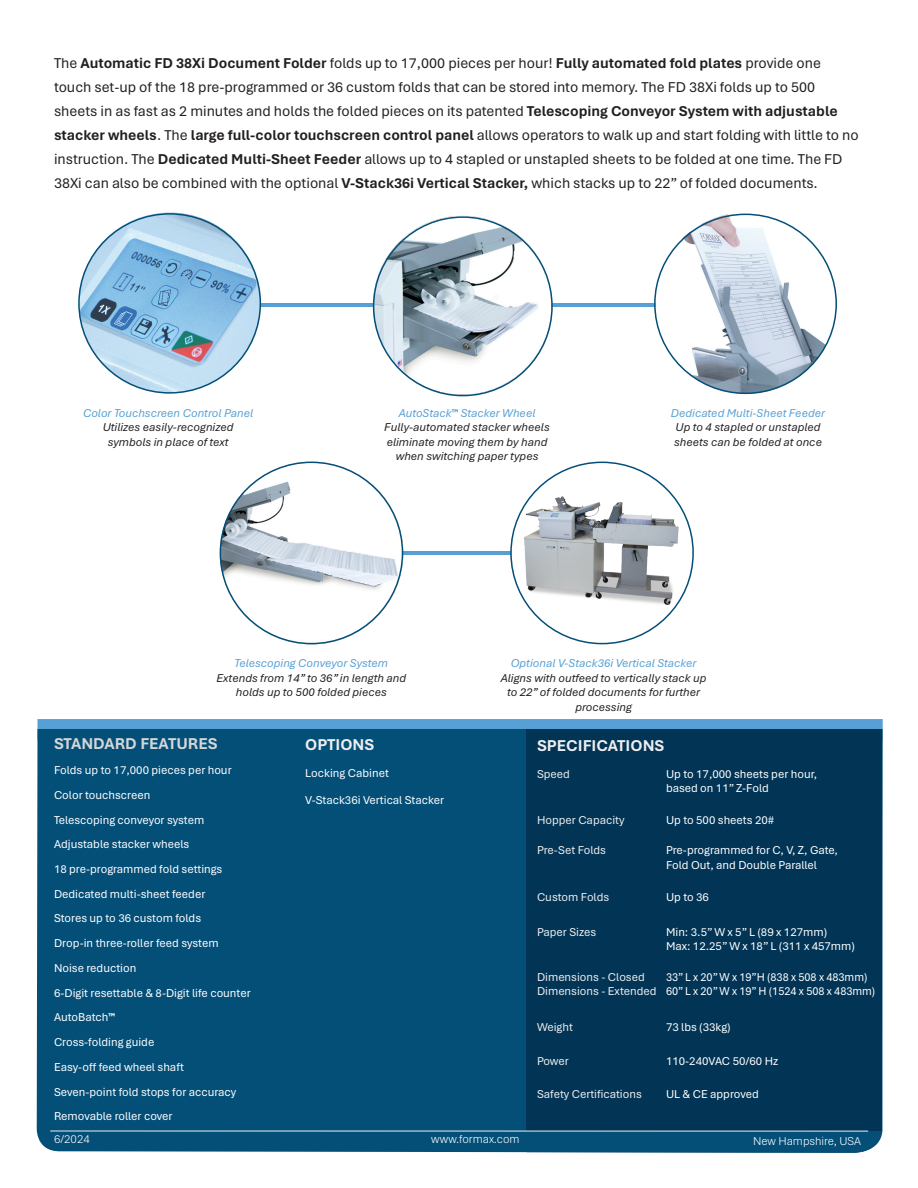
<style>
.page{position:relative;width:918px;height:1188px;background:#fff}
.page>*{position:absolute;margin:0;border:0;box-sizing:border-box;transform-origin:0 0}
.t1{font:700 16.5px "Aptos";color:#eeeeef}
.t2{font:700 16.5px "Aptos";color:#d5d6d8}
.t3{font:15px/24px "Aptos";color:#231f20}
.t4{font:12px "Aptos";color:#fff}
.t5{font:italic 12px/14.4px "Aptos";color:#231f20;text-align:center}
.t6{font:italic 12px "Aptos";color:#56a0d5}
.t7{font:12px "Aptos";color:#eeeeef}
.t8{font:12px "Aptos";color:#fff;scale:.95 1}
.t9{font:300 12px "Aptos";color:#fff}
.s1{font-weight:700}
.s2{font-weight:700;font-style:normal}
</style>
<div class="page">
<div style="left:38px;top:719px;width:845px;height:22px;background:#56a0d5"></div>
<div style="left:36px;top:729px;width:847px;height:424px;background:#044f78"></div>
<div style="left:526px;top:729px;width:356px;height:402px;background:#013455"></div>
<hr style="left:50px;top:1131px;width:818px;height:1px;background:#eeeeef">
<hr style="left:227px;top:551px;width:284px;height:4px;background:#56a0d5">
<img style="left:220px;top:461px;width:184px;height:184px">
<hr style="left:87px;top:303px;width:705px;height:4px;background:#56a0d5">
<img style="left:78px;top:212px;width:184px;height:180px">
<img style="left:654px;top:213px;width:183px;height:182px">
<img style="left:372px;top:216px;width:181px;height:180px">
<img style="left:521px;top:494px;width:159px;height:113px">
<p class="t3" style="left:54px;top:51px;width:806px">The <span class="s1">Automatic FD 38Xi Document Folder</span> folds up to 17,000 pieces per hour! <span class="s1">Fully automated fold plates</span> provide one touch set-up of the 18 pre-programmed or 36 custom folds that can be stored into memory. The FD 38Xi folds up to 500 sheets in as fast as 2 minutes and holds the folded pieces on its patented <span class="s1">Telescoping Conveyor System with adjustable stacker wheels</span>. The <span class="s1">large full-color touchscreen control panel</span> allows operators to walk up and start folding with little to no instruction. The <span class="s1">Dedicated Multi-Sheet Feeder</span> allows up to 4 stapled or unstapled sheets to be folded at one time. The FD 38Xi can also be combined with the optional <span class="s1">V-Stack36i Vertical Stacker,</span> which stacks up to 22” of folded documents.</p>
<p class="t6" style="left:83px;top:405px;width:172px">Color Touchscreen Control Panel</p>
<p class="t5" style="left:103px;top:420px;width:132px">Utilizes easily-recognized</p>
<p class="t5" style="left:108px;top:434px;width:122px">symbols in place of text</p>
<p class="t6" style="left:399px;top:405px;width:138px">AutoStack<span class="s2">™</span> Stacker Wheel</p>
<p class="t5" style="left:384px;top:420px;width:167px">Fully-automated stacker wheels eliminate moving them by hand when switching paper types</p>
<p class="t6" style="left:671px;top:405px;width:156px">Dedicated Multi-Sheet Feeder</p>
<p class="t5" style="left:674px;top:420px;width:149px;text-align:left">Up to 4 stapled or unstapled sheets can be folded at once</p>
<p class="t6" style="left:235px;top:655px;width:155px">Telescoping Conveyor System</p>
<p class="t5" style="left:217px;top:670px;width:191px">Extends from 14” to 36” in length and holds up to 500 folded pieces</p>
<p class="t2" style="left:54px;top:733px;width:165px">STANDARD FEATURES</p>
<p class="t4" style="left:54px;top:762px;width:179px">Folds up to 17,000 pieces per hour</p>
<p class="t4" style="left:54px;top:787px;width:98px">Color touchscreen</p>
<p class="t4" style="left:54px;top:811px;width:152px">Telescoping conveyor system</p>
<p class="t4" style="left:54px;top:836px;width:137px">Adjustable stacker wheels</p>
<p class="t4" style="left:54px;top:861px;width:170px">18 pre-programmed fold settings</p>
<p class="t4" style="left:54px;top:885px;width:153px">Dedicated multi-sheet feeder</p>
<p class="t4" style="left:54px;top:910px;width:149px">Stores up to 36 custom folds</p>
<p class="t4" style="left:54px;top:935px;width:166px">Drop-in three-roller feed system</p>
<p class="t4" style="left:54px;top:960px;width:84px">Noise reduction</p>
<p class="t4" style="left:54px;top:984px;width:198px">6-Digit resettable &amp; 8-Digit life counter</p>
<p class="t4" style="left:54px;top:1009px;width:62px">AutoBatch<span class="s1">™</span></p>
<p class="t4" style="left:54px;top:1034px;width:102px">Cross-folding guide</p>
<p class="t4" style="left:54px;top:1059px;width:131px">Easy-off feed wheel shaft</p>
<p class="t4" style="left:54px;top:1083px;width:184px">Seven-point fold stops for accuracy</p>
<p class="t4" style="left:54px;top:1108px;width:120px">Removable roller cover</p>
<p class="t1" style="left:305px;top:733px;width:71px">OPTIONS</p>
<p class="t4" style="left:305px;top:765px;width:85px">Locking Cabinet</p>
<p class="t4" style="left:305px;top:792px;width:140px">V-Stack36i Vertical Stacker</p>
<p class="t6" style="left:511px;top:655px;width:187px">Optional V-Stack36i Vertical Stacker</p>
<p class="t5" style="left:501px;top:670px;width:207px">Aligns with outfeed to vertically stack up to 22” of folded documents for further processing</p>
<p class="t1" style="left:537px;top:734px;width:129px">SPECIFICATIONS</p>
<p class="t7" style="left:537px;top:765px;width:34px">Speed</p>
<p class="t4" style="left:666px;top:765px;width:153px">Up to 17,000 sheets per hour,</p>
<p class="t4" style="left:666px;top:780px;width:104px">based on 11” Z-Fold</p>
<p class="t7" style="left:537px;top:811px;width:89px">Hopper Capacity</p>
<p class="t4" style="left:666px;top:811px;width:110px">Up to 500 sheets 20#</p>
<p class="t7" style="left:537px;top:842px;width:71px">Pre-Set Folds</p>
<p class="t4" style="left:666px;top:842px;width:173px">Pre-programmed for C, V, Z, Gate,</p>
<p class="t4" style="left:666px;top:857px;width:153px">Fold Out, and Double Parallel</p>
<p class="t7" style="left:537px;top:889px;width:74px">Custom Folds</p>
<p class="t4" style="left:666px;top:889px;width:45px">Up to 36</p>
<p class="t7" style="left:537px;top:924px;width:61px">Paper Sizes</p>
<p class="t4" style="left:666px;top:924px;width:163px">Min: 3.5” W x 5” L (89 x 127mm)</p>
<p class="t4" style="left:666px;top:938px;width:190px">Max: 12.25” W x 18” L (311 x 457mm)</p>
<p class="t7" style="left:537px;top:969px;width:109px">Dimensions - Closed</p>
<p class="t7" style="left:537px;top:983px;width:121px">Dimensions - Extended</p>
<p class="t8" style="left:666px;top:969px;width:214px">33” L x 20” W x 19”H (838 x 508 x 483mm)</p>
<p class="t8" style="left:666px;top:983px;width:222px">60” L x 20” W x 19” H (1524 x 508 x 483mm)</p>
<p class="t7" style="left:537px;top:1019px;width:37px">Weight</p>
<p class="t4" style="left:666px;top:1019px;width:66px">73 lbs (33kg)</p>
<p class="t7" style="left:537px;top:1053px;width:33px">Power</p>
<p class="t4" style="left:666px;top:1053px;width:114px">110-240VAC 50/60 Hz</p>
<p class="t7" style="left:537px;top:1086px;width:106px">Safety Certifications</p>
<p class="t4" style="left:666px;top:1086px;width:94px">UL &amp; CE approved</p>
<p class="t9" style="left:54px;top:1131px;width:37px">6/2024</p>
<p class="t9" style="left:431px;top:1131px;width:90px">www.formax.com</p>
<p class="t9" style="left:753px;top:1133px;width:109px">New Hampshire, USA</p>
</div>
